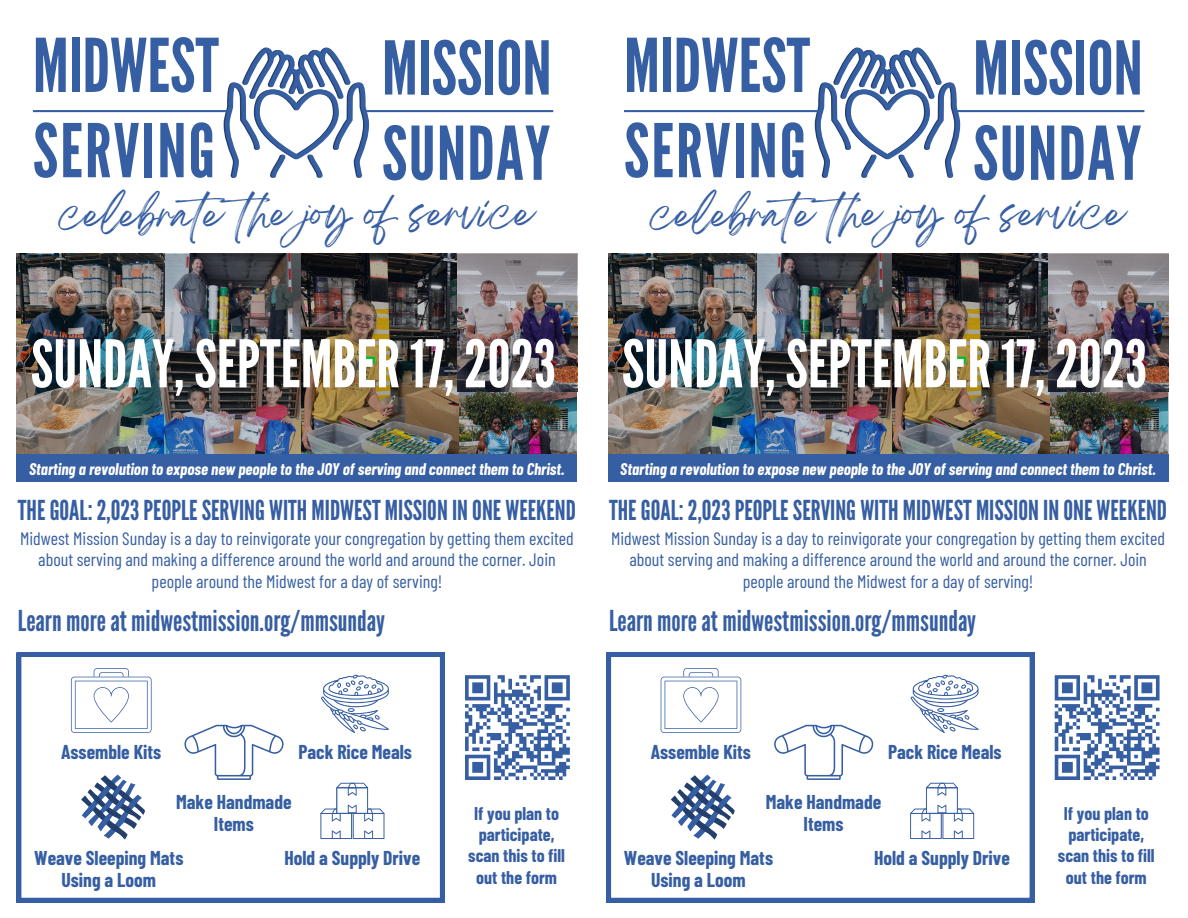
<style>
.page{position:relative;width:1188px;height:918px;background:#fff}
.page>*{position:absolute;margin:0;border:0;box-sizing:border-box;transform-origin:0 0}
.t1{font:73.95px "League Gothic";color:#365ea2}
.t2{font:73.95px "League Gothic";letter-spacing:.025em;color:#365ea2}
.t3{font:65.55px "League Gothic";color:#fff}
.t4{font:35.25px "Breathing";color:#365ea2}
.t5{font:28.8px "League Gothic";color:#365ea2}
.t6{font:27.45px "League Gothic";color:#365ea2}
.t7{font:700 19.65px/22px "Barlow Condensed";color:#365ea2;text-align:center}
.t8{font:18px/21.3px "Barlow Condensed";color:#365ea2;text-align:center}
.t9{font:700 18px/21.3px "Barlow Condensed";color:#365ea2;text-align:center}
.t10{font:italic 700 16.5px "Barlow Condensed";color:#fff}
</style>
<div class="page">
<svg style="left:224px;top:48px;width:145px;height:130px"></svg>
<hr style="left:365px;top:110px;width:188px;height:2px;background:#365ea2">
<hr style="left:33px;top:110px;width:196px;height:2px;background:#365ea2">
<svg style="left:17px;top:653px;width:427px;height:249px"></svg>
<img style="left:17px;top:254px;width:560px;height:200px">
<svg style="left:71px;top:668px;width:81px;height:65px"></svg>
<svg style="left:81px;top:775px;width:64px;height:65px"></svg>
<svg style="left:320px;top:783px;width:64px;height:56px"></svg>
<svg style="left:321px;top:675px;width:68px;height:58px"></svg>
<svg style="left:465px;top:675px;width:105px;height:105px"></svg>
<div style="left:17px;top:454px;width:560px;height:28px;background:#365ea2"></div>
<svg style="left:815px;top:48px;width:145px;height:130px"></svg>
<hr style="left:956px;top:110px;width:188px;height:2px;background:#365ea2">
<hr style="left:624px;top:110px;width:196px;height:2px;background:#365ea2">
<img style="left:608px;top:254px;width:560px;height:200px">
<div style="left:608px;top:454px;width:560px;height:28px;background:#365ea2"></div>
<svg style="left:184px;top:725px;width:100px;height:55px"></svg>
<svg style="left:607px;top:653px;width:427px;height:249px"></svg>
<svg style="left:661px;top:668px;width:80px;height:65px"></svg>
<svg style="left:671px;top:775px;width:64px;height:65px"></svg>
<svg style="left:910px;top:783px;width:64px;height:56px"></svg>
<svg style="left:911px;top:675px;width:68px;height:58px"></svg>
<svg style="left:1054px;top:675px;width:106px;height:105px"></svg>
<svg style="left:774px;top:725px;width:100px;height:55px"></svg>
<p class="t1" style="left:33px;top:23px;width:187px">MIDWEST</p>
<p class="t2" style="left:33px;top:108px;width:184px">SERVING</p>
<p class="t1" style="left:382px;top:25px;width:171px">MISSION</p>
<p class="t1" style="left:382px;top:111px;width:170px">SUNDAY</p>
<p class="t4" style="left:60px;top:203px;width:475px">celebrate the joy of service</p>
<p class="t1" style="left:624px;top:23px;width:187px">MIDWEST</p>
<p class="t2" style="left:624px;top:108px;width:184px">SERVING</p>
<p class="t1" style="left:973px;top:25px;width:171px">MISSION</p>
<p class="t1" style="left:973px;top:111px;width:170px">SUNDAY</p>
<p class="t4" style="left:651px;top:203px;width:475px">celebrate the joy of service</p>
<p class="t3" style="left:31px;top:326px;width:527px">SUNDAY,SEPTEMBER17,2023</p>
<p class="t10" style="left:29px;top:458px;width:537px">Starting a revolution to expose new people to the JOY of serving and connect them to Christ.</p>
<p class="t6" style="left:18px;top:494px;width:560px">THEGOAL:2,023PEOPLESERVING WITH MIDWEST MISSIONINONE WEEKEND</p>
<p class="t8" style="left:20px;top:527px;width:555px">Midwest Mission Sunday is a day to reinvigorate your congregation by getting them excited about serving and making a difference around the world and around the corner. Join people around the Midwest for a day of serving!</p>
<p class="t5" style="left:18px;top:604px;width:369px">Learn moreat midwestmission.org/mmsunday</p>
<p class="t3" style="left:622px;top:326px;width:527px">SUNDAY,SEPTEMBER17,2023</p>
<p class="t10" style="left:620px;top:458px;width:537px">Starting a revolution to expose new people to the JOY of serving and connect them to Christ.</p>
<p class="t6" style="left:609px;top:494px;width:560px">THEGOAL:2,023PEOPLESERVING WITH MIDWEST MISSIONINONE WEEKEND</p>
<p class="t8" style="left:611px;top:527px;width:555px">Midwest Mission Sunday is a day to reinvigorate your congregation by getting them excited about serving and making a difference around the world and around the corner. Join people around the Midwest for a day of serving!</p>
<p class="t5" style="left:609px;top:604px;width:369px">Learn moreat midwestmission.org/mmsunday</p>
<p class="t7" style="left:61px;top:740px;width:102px">Assemble Kits</p>
<p class="t7" style="left:298px;top:740px;width:115px">Pack Rice Meals</p>
<p class="t7" style="left:651px;top:740px;width:102px">Assemble Kits</p>
<p class="t7" style="left:888px;top:740px;width:115px">Pack Rice Meals</p>
<p class="t7" style="left:176px;top:790px;width:117px">Make Handmade</p>
<p class="t7" style="left:214px;top:812px;width:42px">Items</p>
<p class="t7" style="left:34px;top:846px;width:151px">Weave Sleeping Mats<br>Using a Loom</p>
<p class="t7" style="left:284px;top:846px;width:137px">Hold a Supply Drive</p>
<p class="t9" style="left:468px;top:802px;width:98px">If you plan to participate, scan this to fill out the form</p>
<p class="t7" style="left:766px;top:790px;width:117px">Make Handmade</p>
<p class="t7" style="left:804px;top:812px;width:42px">Items</p>
<p class="t7" style="left:624px;top:846px;width:151px">Weave Sleeping Mats<br>Using a Loom</p>
<p class="t7" style="left:874px;top:846px;width:137px">Hold a Supply Drive</p>
<p class="t9" style="left:1058px;top:802px;width:98px">If you plan to participate, scan this to fill out the form</p>
</div>
